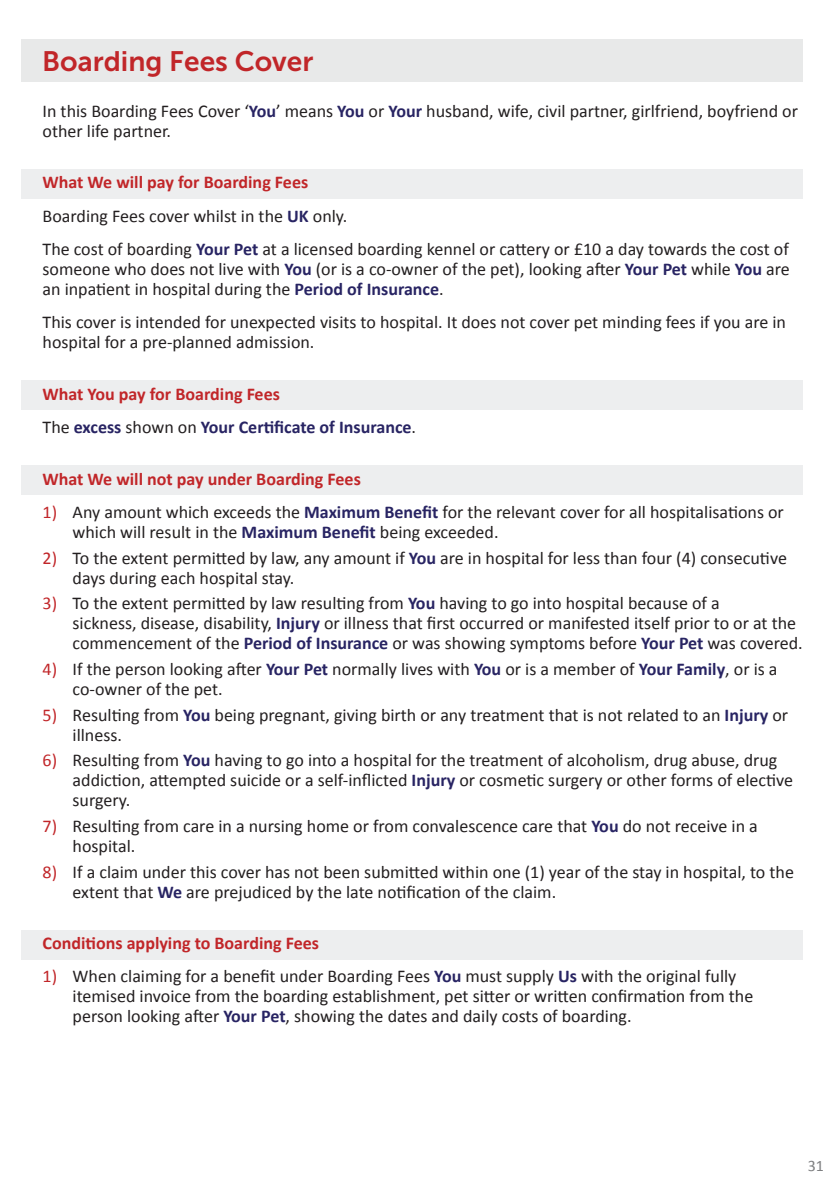
<style>
.page{position:relative;width:840px;height:1191px;background:#fff}
.page>*{position:absolute;margin:0;border:0;box-sizing:border-box;transform-origin:0 0}
.TOC_h1{font:28px "Museo Sans 700";color:#c12629}
.BODY_TEXT{font:18px/20px "Calibri";color:#231f20}
.BODY_TEXT-2{font:700 18px "Calibri";color:#c12629}
.BODY_TEXT-3{font:700 18px "Calibri";color:#282463}
.t1{font:16px "Calibri";color:#7e7f81}
.s1{font-weight:700;color:#282463}
.s2{font-weight:400;color:#231f20}
.s3{color:#c12629}
</style>
<div class="page">
<div style="left:21px;top:930px;width:781px;height:29px;background:#edeeef"></div>
<div style="left:21px;top:465px;width:781px;height:30px;background:#edeeef"></div>
<div style="left:21px;top:380px;width:781px;height:30px;background:#edeeef"></div>
<div style="left:21px;top:169px;width:781px;height:29px;background:#edeeef"></div>
<div style="left:21px;top:40px;width:781px;height:42px;background:#e8e9e9"></div>
<p class="TOC_h1" style="left:42px;top:45px;width:272px">Boarding Fees Cover</p>
<p class="BODY_TEXT" style="left:43px;top:100px;width:756px">In this Boarding Fees Cover ‘<span class="s1">You</span>’ means <span class="s1">You</span> or <span class="s1">Your</span> husband, wife, civil partner, girlfriend, boyfriend or other life partner.</p>
<p class="BODY_TEXT-2" style="left:43px;top:170px;width:267px">What We will pay for Boarding Fees</p>
<p class="BODY_TEXT" style="left:43px;top:205px;width:306px">Boarding Fees cover whilst in the <span class="s1">UK</span> only.</p>
<p class="BODY_TEXT" style="left:43px;top:239px;width:748px;text-align:justify">The cost of boarding <span class="s1">Your Pet</span> at a licensed boarding kennel or cattery or £10 a day towards the cost of someone who does not live with <span class="s1">You</span> (or is a co-owner of the pet), looking after <span class="s1">Your Pet</span> while <span class="s1">You</span> are an inpatient in hospital during the <span class="s1">Period of Insurance</span>.</p>
<p class="BODY_TEXT" style="left:43px;top:312px;width:744px">This cover is intended for unexpected visits to hospital. It does not cover pet minding fees if you are in hospital for a pre-planned admission.</p>
<p class="BODY_TEXT-2" style="left:43px;top:381px;width:239px">What You pay for Boarding Fees</p>
<p class="BODY_TEXT-3" style="left:43px;top:414px;width:375px"><span class="s2">The</span> excess <span class="s2">shown on</span> Your Certificate of Insurance<span class="s2">.</span></p>
<p class="BODY_TEXT-2" style="left:43px;top:466px;width:319px">What We will not pay under Boarding Fees</p>
<p class="BODY_TEXT" style="left:73px;top:501px;width:712px;text-indent:-30px"><span class="s3">1)</span> Any amount which exceeds the <span class="s1">Maximum Benefit</span> for the relevant cover for all hospitalisations or which will result in the <span class="s1">Maximum Benefit</span> being exceeded.</p>
<p class="BODY_TEXT" style="left:73px;top:547px;width:715px;text-indent:-30px"><span class="s3">2)</span> To the extent permitted by law, any amount if <span class="s1">You</span> are in hospital for less than four (4) consecutive days during each hospital stay.</p>
<p class="BODY_TEXT" style="left:73px;top:593px;width:731px;text-indent:-30px"><span class="s3">3)</span> To the extent permitted by law resulting from <span class="s1">You</span> having to go into hospital because of a<br>sickness, disease, disability, <span class="s1">Injury</span> or illness that first occurred or manifested itself prior to or at the commencement of the <span class="s1">Period of Insurance</span> or was showing symptoms before <span class="s1">Your Pet</span> was covered.</p>
<p class="BODY_TEXT" style="left:73px;top:658px;width:706px;text-indent:-30px"><span class="s3">4)</span> If the person looking after <span class="s1">Your Pet</span> normally lives with <span class="s1">You</span> or is a member of <span class="s1">Your Family</span>, or is a co-owner of the pet.</p>
<p class="BODY_TEXT" style="left:73px;top:704px;width:716px;text-indent:-30px"><span class="s3">5)</span> Resulting from <span class="s1">You</span> being pregnant, giving birth or any treatment that is not related to an <span class="s1">Injury</span> or illness.</p>
<p class="BODY_TEXT" style="left:73px;top:750px;width:721px;text-indent:-30px"><span class="s3">6)</span> Resulting from <span class="s1">You</span> having to go into a hospital for the treatment of alcoholism, drug abuse, drug addiction, attempted suicide or a self-inflicted <span class="s1">Injury</span> or cosmetic surgery or other forms of elective surgery.</p>
<p class="BODY_TEXT" style="left:73px;top:815px;width:686px;text-indent:-30px"><span class="s3">7)</span> Resulting from care in a nursing home or from convalescence care that <span class="s1">You</span> do not receive in a hospital.</p>
<p class="BODY_TEXT" style="left:73px;top:861px;width:722px;text-indent:-30px"><span class="s3">8)</span> If a claim under this cover has not been submitted within one (1) year of the stay in hospital, to the extent that <span class="s1">We</span> are prejudiced by the late notification of the claim.</p>
<p class="BODY_TEXT-2" style="left:43px;top:930px;width:278px">Conditions applying to Boarding Fees</p>
<p class="BODY_TEXT" style="left:73px;top:966px;width:682px;text-indent:-30px"><span class="s3">1)</span> When claiming for a benefit under Boarding Fees <span class="s1">You</span> must supply <span class="s1">Us</span> with the original fully itemised invoice from the boarding establishment, pet sitter or written confirmation from the person looking after <span class="s1">Your Pet</span>, showing the dates and daily costs of boarding.</p>
<p class="t1" style="left:807px;top:1154px;width:18px">31</p>
</div>
